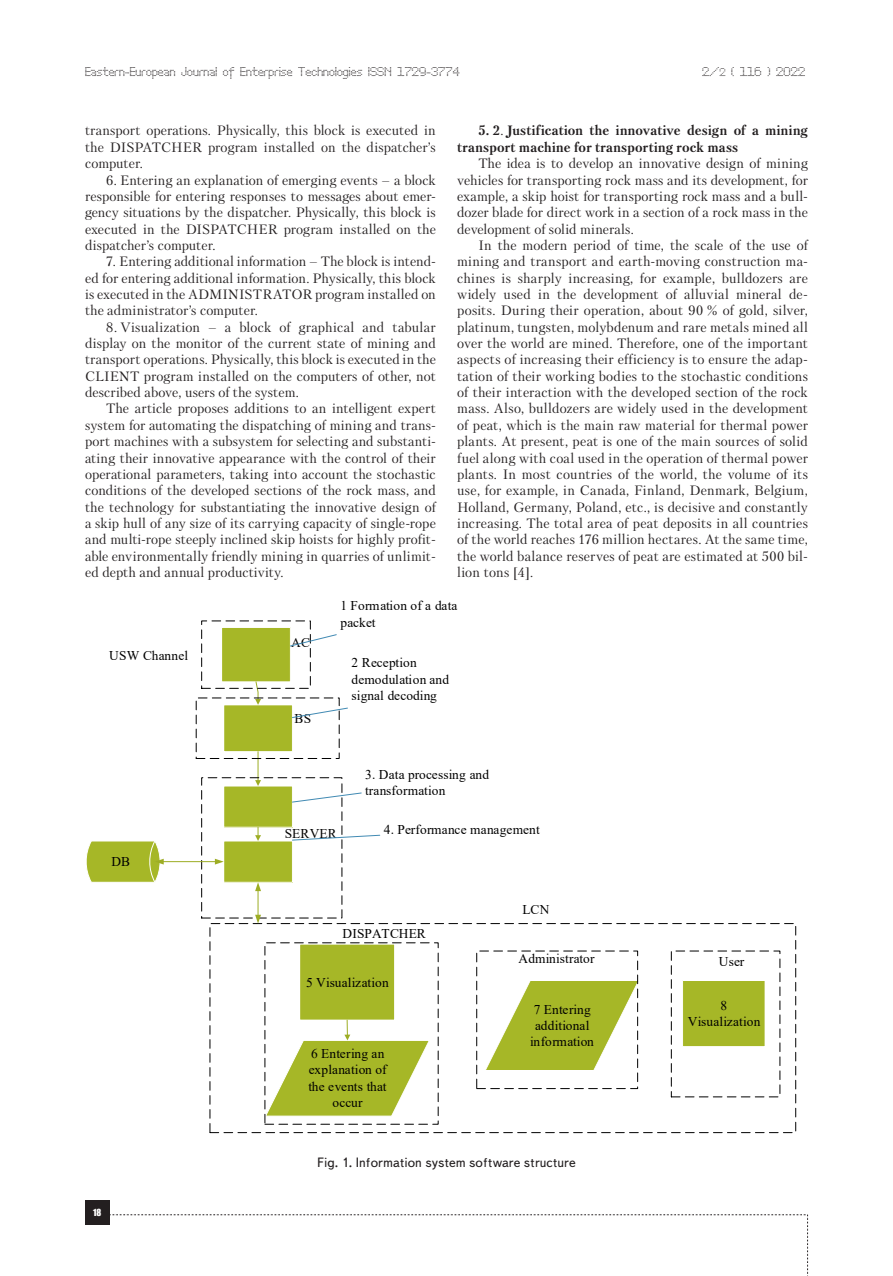
<style>
.page{position:relative;width:893px;height:1276px;background:#fff}
.page>*{position:absolute;margin:0;border:0;box-sizing:border-box;transform-origin:0 0}
.Text__англ{font:13.5px/16.4px "Petersburg C";letter-spacing:.005em;color:#231f20;text-align:justify}
.Text__англ-2{font:700 13.5px/16.4px "Petersburg C";letter-spacing:.015em;color:#231f20}
.Рисунок{font:13.5px "Text Book C";color:#231f20}
.t1{font:13.35px/16.4px "Times New Roman";letter-spacing:.01em;color:#000;text-align:center}
.t2{font:12px "Perfo";letter-spacing:.015em;color:#231f20}
.t3{font:9px "Impact";color:#fff}
.s1{font-size:10.5px}
.s2{font-weight:400}
</style>
<div class="page">
<div style="left:85px;top:1200px;width:24px;height:24px;background:#231f20"></div>
<svg style="left:109px;top:1214px;width:699px;height:62px"></svg>
<svg style="left:196px;top:620px;width:600px;height:513px"></svg>
<hr style="left:163px;top:861px;width:53px;height:1px;background:#9dad24">
<svg style="left:86px;top:841px;width:78px;height:42px;background:#b3c147"></svg>
<svg style="left:215px;top:858px;width:9px;height:6px"></svg>
<svg style="left:255px;top:882px;width:6px;height:41px"></svg>
<svg style="left:265px;top:1020px;width:165px;height:97px"></svg>
<svg style="left:476px;top:950px;width:304px;height:147px"></svg>
<svg style="left:292px;top:707px;width:56px;height:11px"></svg>
<svg style="left:290px;top:634px;width:47px;height:12px"></svg>
<svg style="left:292px;top:792px;width:70px;height:10px"></svg>
<svg style="left:292px;top:834px;width:88px;height:6px"></svg>
<p class="t2" style="left:85px;top:65px;width:376px">Eastern-European Journal of Enterprise Technologies ISSN 1729-3774</p>
<p class="t2" style="left:702px;top:65px;width:104px">2/<span class="s1">2</span> ( 116 ) 2022</p>
<p class="Text__англ" style="left:85px;top:122px;width:352px">transport operations. Physically, this block is executed in the DISPATCHER program installed on the dispatcher’s computer.</p>
<p class="Text__англ" style="left:85px;top:171px;width:352px;text-indent:21px">6. Entering an explanation of emerging events – a block responsible for entering responses to messages about emer&shy;gency situations by the dispatcher. Physically, this block is executed in the DISPATCHER program installed on the dispatcher’s computer.</p>
<p class="Text__англ" style="left:85px;top:253px;width:352px;text-indent:21px">7. Entering additional information – The block is intend&shy;ed for entering additional information. Physically, this block is executed in the ADMINISTRATOR program installed on the administrator’s computer.</p>
<p class="Text__англ" style="left:85px;top:319px;width:352px;text-indent:21px">8. Visualization – a block of graphical and tabular display on the monitor of the current state of mining and transport operations. Physically, this block is executed in the CLIENT program installed on the computers of other, not described above, users of the system.</p>
<p class="Text__англ" style="left:85px;top:400px;width:352px;text-indent:21px">The article proposes additions to an intelligent expert system for automating the dispatching of mining and trans&shy;port machines with a subsystem for selecting and substanti&shy;ating their innovative appearance with the control of their operational parameters, taking into account the stochastic conditions of the developed sections of the rock mass, and the technology for substantiating the innovative design of a skip hull of any size of its carrying capacity of single-rope and multi-rope steeply inclined skip hoists for highly profit&shy;able environmentally friendly mining in quarries of unlimit&shy;ed depth and annual productivity.</p>
<p class="Text__англ-2" style="left:457px;top:123px;width:352px;text-indent:21px">5. 2<span class="s2">.</span> Justification the innovative design of a mining transport machine for transporting rock mass</p>
<p class="Text__англ" style="left:457px;top:155px;width:352px;text-indent:21px">The idea is to develop an innovative design of mining vehicles for transporting rock mass and its development, for example, a skip hoist for transporting rock mass and a bull&shy;dozer blade for direct work in a section of a rock mass in the development of solid minerals.</p>
<p class="Text__англ" style="left:457px;top:237px;width:352px;text-indent:21px">In the modern period of time, the scale of the use of mining and transport and earth-moving construction ma&shy;chines is sharply increasing, for example, bulldozers are widely used in the development of alluvial mineral de&shy;posits. During their operation, about 90 % of gold, silver, platinum, tungsten, molybdenum and rare metals mined all over the world are mined. Therefore, one of the important aspects of increasing their efficiency is to ensure the adap&shy;tation of their working bodies to the stochastic conditions of their interaction with the developed section of the rock mass. Also, bulldozers are widely used in the development of peat, which is the main raw material for thermal power plants. At present, peat is one of the main sources of solid fuel along with coal used in the operation of thermal power plants. In most countries of the world, the volume of its use, for example, in Canada, Finland, Denmark, Belgium, Holland, Germany, Poland, etc., is decisive and constantly increasing. The total area of peat deposits in all countries of the world reaches 176 million hectares. At the same time, the world balance reserves of peat are estimated at 500 bil&shy;lion tons [4].</p>
<p class="t1" style="left:109px;top:646px;width:80px">USW Channel</p>
<p class="t1" style="left:111px;top:853px;width:20px">DB</p>
<p class="t3" style="left:93px;top:1205px;width:10px">18</p>
<p class="t1" style="left:291px;top:634px;width:20px">AC</p>
<p class="t1" style="left:294px;top:710px;width:18px">BS</p>
<p class="t1" style="left:340px;top:597px;width:118px;text-align:left">1 Formation of a data packet</p>
<p class="t1" style="left:352px;top:654px;width:99px;text-align:left">2 Reception demodulation and signal decoding</p>
<p class="t1" style="left:285px;top:825px;width:53px">SERVER</p>
<p class="t1" style="left:365px;top:765px;width:125px;text-align:left">3. Data processing and transformation</p>
<p class="t1" style="left:384px;top:821px;width:157px">4. Performance management</p>
<p class="t1" style="left:522px;top:901px;width:29px">LCN</p>
<p class="t1" style="left:342px;top:925px;width:85px">DISPATCHER</p>
<p class="t1" style="left:306px;top:973px;width:84px">5 Visualization</p>
<p class="t1" style="left:308px;top:1045px;width:80px">6 Entering an explanation of the events that occur</p>
<p class="t1" style="left:518px;top:949px;width:77px">Administrator</p>
<p class="t1" style="left:719px;top:952px;width:27px">User</p>
<p class="t1" style="left:530px;top:1000px;width:65px">7 Entering additional information</p>
<p class="t1" style="left:688px;top:996px;width:74px">8<br>Visualization</p>
<p class="Рисунок" style="left:317px;top:1155px;width:260px">Fig. 1. Information system software structure</p>
</div>
